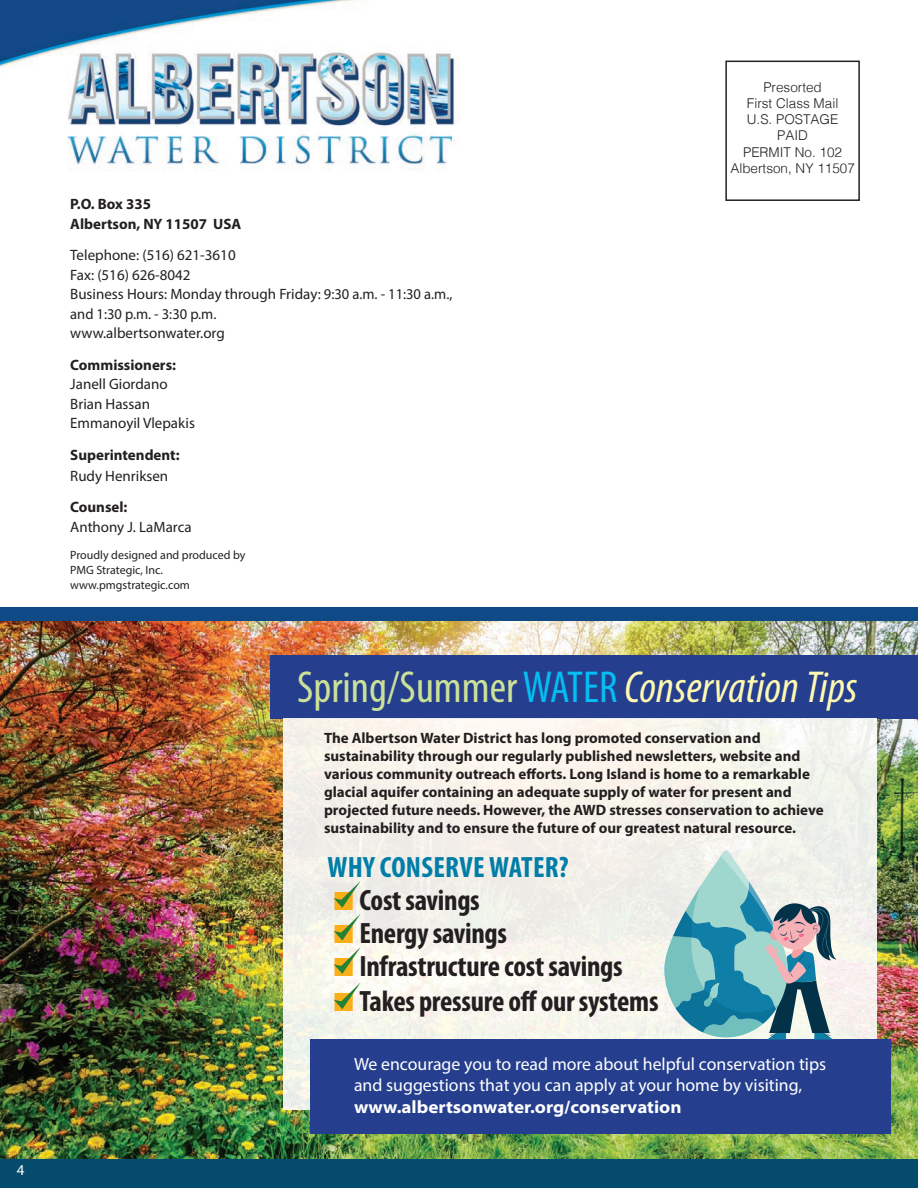
<style>
.page{position:relative;width:918px;height:1188px;background:#fff}
.page>*{position:absolute;margin:0;border:0;box-sizing:border-box;transform-origin:0 0}
.t1{font:italic condensed 45px "Myriad Pro";color:#fff8b2}
.t2{font:700 condensed 29.55px "Myriad Pro";letter-spacing:-.01em;color:#231f20}
.t3{font:700 condensed 29.55px "Myriad Pro";letter-spacing:.01em;color:#007ea7}
.t4{font:17.85px/21.3px "Myriad Pro";color:#fff}
.t5{font:700 15px/18px "Myriad Pro";color:#231f20}
.t6{font:15px "Myriad Pro";color:#231f20}
.t7{font:15px "Myriad Pro";color:#fff}
.t8{font:300 13.5px "Helvetica";color:#231f20}
.t9{font:12px "Myriad Pro";color:#231f20}
.s1{font-style:normal;color:#cce198}
.s2{font-style:normal;color:#04bdf2}
.s3{color:#faaf18}
.s4{font-weight:700;font-stretch:semi-expanded}
</style>
<div class="page">
<div style="left:0;top:608px;width:918px;height:13px;background:#0f4986"></div>
<img style="left:0;top:621px;width:918px;height:538px">
<div style="left:270px;top:655px;width:648px;height:63px;background:#253f8e"></div>
<div style="left:0;top:1159px;width:918px;height:29px;background:#044b6d"></div>
<img style="left:0;top:0;width:459px;height:171px">
<div style="left:725px;top:61px;width:135px;height:140px;border:2px solid #231f20"></div>
<div style="left:284px;top:718px;width:594px;height:392px;background:#f5f3eb"></div>
<div style="left:310px;top:1040px;width:581px;height:94px;background:#253f8e"></div>
<svg style="left:334px;top:881px;width:27px;height:27px"></svg>
<svg style="left:334px;top:914px;width:27px;height:27px"></svg>
<svg style="left:334px;top:947px;width:27px;height:27px"></svg>
<svg style="left:334px;top:982px;width:27px;height:27px"></svg>
<svg style="left:664px;top:851px;width:173px;height:189px"></svg>
<p class="t7" style="left:17px;top:1160px;width:9px">4</p>
<p class="t5" style="left:70px;top:195px;width:82px">P.O. Box 335</p>
<p class="t5" style="left:70px;top:214px;width:173px">Albertson, NY 11507 USA</p>
<p class="t6" style="left:70px;top:246px;width:167px">Telephone: (516) 621-3610</p>
<p class="t6" style="left:70px;top:265px;width:122px">Fax: (516) 626-8042</p>
<p class="t6" style="left:70px;top:285px;width:384px">Business Hours: Monday through Friday: 9:30 a.m. - 11:30 a.m.,</p>
<p class="t6" style="left:70px;top:304px;width:148px">and 1:30 p.m. - 3:30 p.m.</p>
<p class="t6" style="left:70px;top:324px;width:156px">www.albertsonwater.org</p>
<p class="t5" style="left:70px;top:355px;width:107px">Commissioners:</p>
<p class="t6" style="left:70px;top:375px;width:99px">Janell Giordano</p>
<p class="t6" style="left:70px;top:394px;width:81px">Brian Hassan</p>
<p class="t6" style="left:70px;top:414px;width:126px">Emmanoyil Vlepakis</p>
<p class="t5" style="left:70px;top:445px;width:111px">Superintendent:</p>
<p class="t6" style="left:70px;top:466px;width:99px">Rudy Henriksen</p>
<p class="t5" style="left:70px;top:498px;width:59px">Counsel:</p>
<p class="t6" style="left:70px;top:517px;width:123px">Anthony J. LaMarca</p>
<p class="t9" style="left:70px;top:547px;width:177px">Proudly designed and produced by</p>
<p class="t9" style="left:70px;top:562px;width:94px">PMG Strategic, Inc.</p>
<p class="t9" style="left:70px;top:577px;width:121px">www.pmgstrategic.com</p>
<p class="t8" style="left:763px;top:76px;width:60px">Presorted</p>
<p class="t8" style="left:747px;top:92px;width:93px">First Class Mail</p>
<p class="t8" style="left:747px;top:108px;width:93px">U.S. POSTAGE</p>
<p class="t8" style="left:777px;top:124px;width:32px">PAID</p>
<p class="t8" style="left:743px;top:140px;width:101px">PERMIT No. 102</p>
<p class="t8" style="left:730px;top:157px;width:126px">Albertson, NY 11507</p>
<p class="t1" style="left:297px;top:660px;width:562px"><span class="s1">Spring/Summer</span> <span class="s2">WATER</span> Conservation Tips</p>
<p class="t5" style="left:324px;top:729px;width:501px">The Albertson Water District has long promoted conservation and sustainability through our regularly published newsletters, website and various community outreach efforts. Long Island is home to a remarkable glacial aquifer containing an adequate supply of water for present and projected future needs. However, the AWD stresses conservation to achieve sustainability and to ensure the future of our greatest natural resource.</p>
<p class="t3" style="left:328px;top:849px;width:243px">WHY CONSERVE WATER?</p>
<p class="t2" style="left:334px;top:882px;width:148px"><span class="s3">■</span> Cost savings</p>
<p class="t2" style="left:334px;top:915px;width:175px"><span class="s3">■</span> Energy savings</p>
<p class="t2" style="left:334px;top:948px;width:290px"><span class="s3">■</span> Infrastructure cost savings</p>
<p class="t2" style="left:334px;top:983px;width:326px"><span class="s3">■</span> Takes pressure off our systems</p>
<p class="t4" style="left:354px;top:1053px;width:474px">We encourage you to read more about helpful conservation tips and suggestions that you can apply at your home by visiting, <span class="s4">www.albertsonwater.org/conservation</span></p>
</div>
